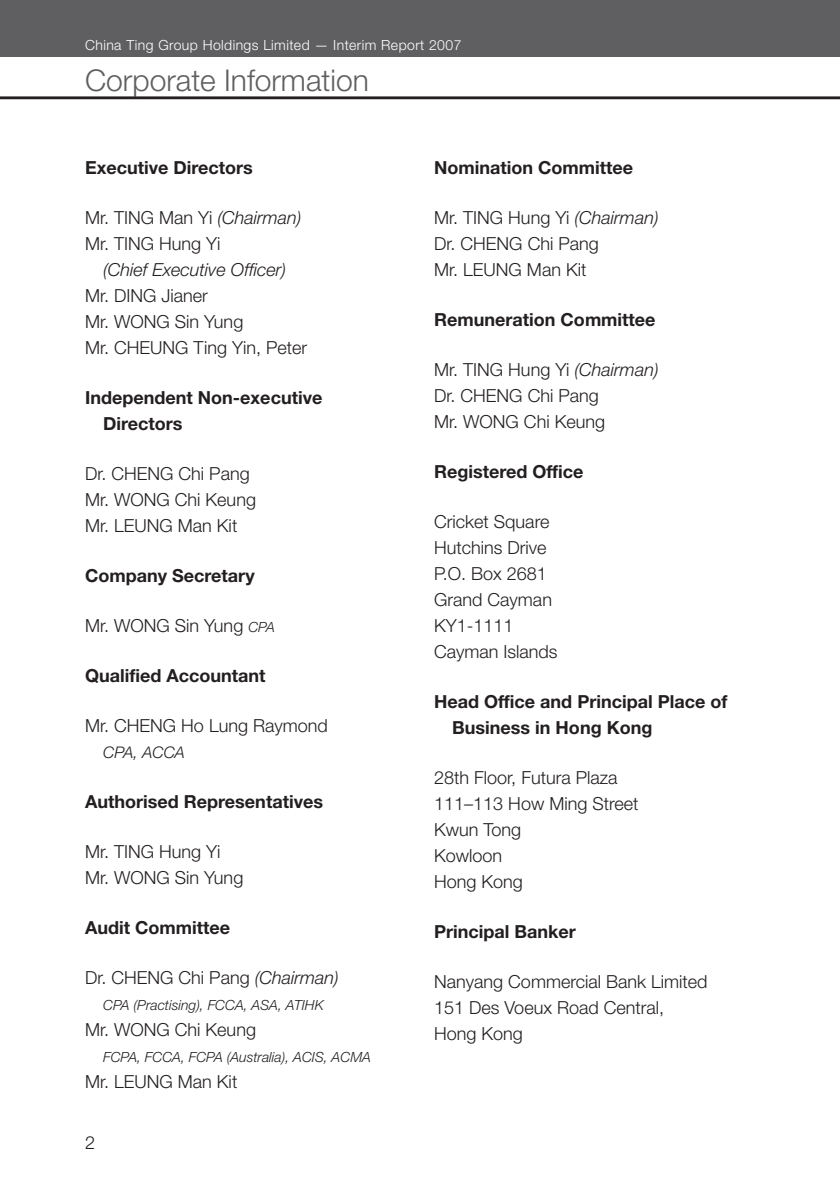
<style>
.page{position:relative;width:840px;height:1191px;background:#fff}
.page>*{position:absolute;margin:0;border:0;box-sizing:border-box;transform-origin:0 0}
.t1{font:300 30px "Helvetica Neue LT Std";color:#5f5f62}
.t2{font:300 18px/26px "Helvetica Neue LT Std";color:#231f20}
.t3{font:700 18px/26px "Helvetica Neue LT Std";color:#231f20}
.t4{font:italic 300 18px "Helvetica Neue LT Std";color:#231f20}
.t5{font:italic 300 16px "Helvetica Neue LT Std";color:#231f20}
.t6{font:italic 300 14px "Helvetica Neue LT Std";color:#231f20}
.t7{font:300 14px "Helvetica Neue LT Std";letter-spacing:.03em;color:#fff}
.s1{font-style:italic}
.s2{font-style:italic;font-size:14px}
</style>
<div class="page">
<div style="left:0;top:0;width:839px;height:57px;background:#5f5f62"></div>
<hr style="left:0;top:96px;width:839px;height:3px;background:#231f20">
<hr style="left:839px;top:0;width:1px;height:57px;background:#5f5f62">
<p class="t7" style="left:85px;top:37px;width:377px">China Ting Group Holdings Limited — Interim Report 2007</p>
<h1 class="t1" style="left:85px;top:62px;width:285px">Corporate Information</h1>
<p class="t3" style="left:85px;top:154px;width:169px">Executive Directors</p>
<p class="t2" style="left:85px;top:204px;width:218px">Mr. TING Man Yi <span class="s1">(Chairman)<br></span>Mr. TING Hung Yi</p>
<p class="t4" style="left:103px;top:259px;width:184px">(Chief Executive Officer)</p>
<p class="t2" style="left:85px;top:282px;width:223px">Mr. DING Jianer<br>Mr. WONG Sin Yung<br>Mr. CHEUNG Ting Yin, Peter</p>
<p class="t3" style="left:103px;top:384px;width:221px;text-indent:-18px">Independent Non-executive<br>Directors</p>
<p class="t2" style="left:85px;top:460px;width:172px">Dr. CHENG Chi Pang<br>Mr. WONG Chi Keung<br>Mr. LEUNG Man Kit</p>
<p class="t3" style="left:85px;top:562px;width:171px">Company Secretary</p>
<p class="t2" style="left:85px;top:612px;width:191px">Mr. WONG Sin Yung <span class="s2">CPA</span></p>
<p class="t3" style="left:85px;top:662px;width:182px">Qualified Accountant</p>
<p class="t2" style="left:85px;top:712px;width:244px">Mr. CHENG Ho Lung Raymond</p>
<p class="t5" style="left:103px;top:742px;width:83px">CPA, ACCA</p>
<p class="t3" style="left:85px;top:788px;width:239px">Authorised Representatives</p>
<p class="t2" style="left:85px;top:838px;width:160px">Mr. TING Hung Yi<br>Mr. WONG Sin Yung</p>
<p class="t3" style="left:85px;top:914px;width:146px">Audit Committee</p>
<p class="t2" style="left:85px;top:964px;width:255px">Dr. CHENG Chi Pang <span class="s1">(Chairman)</span></p>
<p class="t6" style="left:103px;top:996px;width:222px">CPA (Practising), FCCA, ASA, ATIHK</p>
<p class="t2" style="left:85px;top:1016px;width:172px">Mr. WONG Chi Keung</p>
<p class="t6" style="left:103px;top:1048px;width:269px">FCPA, FCCA, FCPA (Australia), ACIS, ACMA</p>
<p class="t2" style="left:85px;top:1068px;width:154px">Mr. LEUNG Man Kit</p>
<p class="t3" style="left:434px;top:154px;width:200px">Nomination Committee</p>
<p class="t2" style="left:434px;top:204px;width:226px">Mr. TING Hung Yi <span class="s1">(Chairman)<br></span>Dr. CHENG Chi Pang<br>Mr. LEUNG Man Kit</p>
<p class="t3" style="left:434px;top:306px;width:223px">Remuneration Committee</p>
<p class="t2" style="left:434px;top:356px;width:226px">Mr. TING Hung Yi <span class="s1">(Chairman)<br></span>Dr. CHENG Chi Pang<br>Mr. WONG Chi Keung</p>
<p class="t3" style="left:434px;top:458px;width:151px">Registered Office</p>
<p class="t2" style="left:434px;top:508px;width:125px">Cricket Square<br>Hutchins Drive<br>P.O. Box 2681<br>Grand Cayman<br>KY1-1111<br>Cayman Islands</p>
<p class="t3" style="left:452px;top:688px;width:276px;text-indent:-18px">Head Office and Principal Place of<br>Business in Hong Kong</p>
<p class="t2" style="left:434px;top:764px;width:206px">28th Floor, Futura Plaza<br>111–113 How Ming Street<br>Kwun Tong<br>Kowloon<br>Hong Kong</p>
<p class="t3" style="left:434px;top:918px;width:143px">Principal Banker</p>
<p class="t2" style="left:434px;top:968px;width:275px">Nanyang Commercial Bank Limited<br>151 Des Voeux Road Central,<br>Hong Kong</p>
</div>
